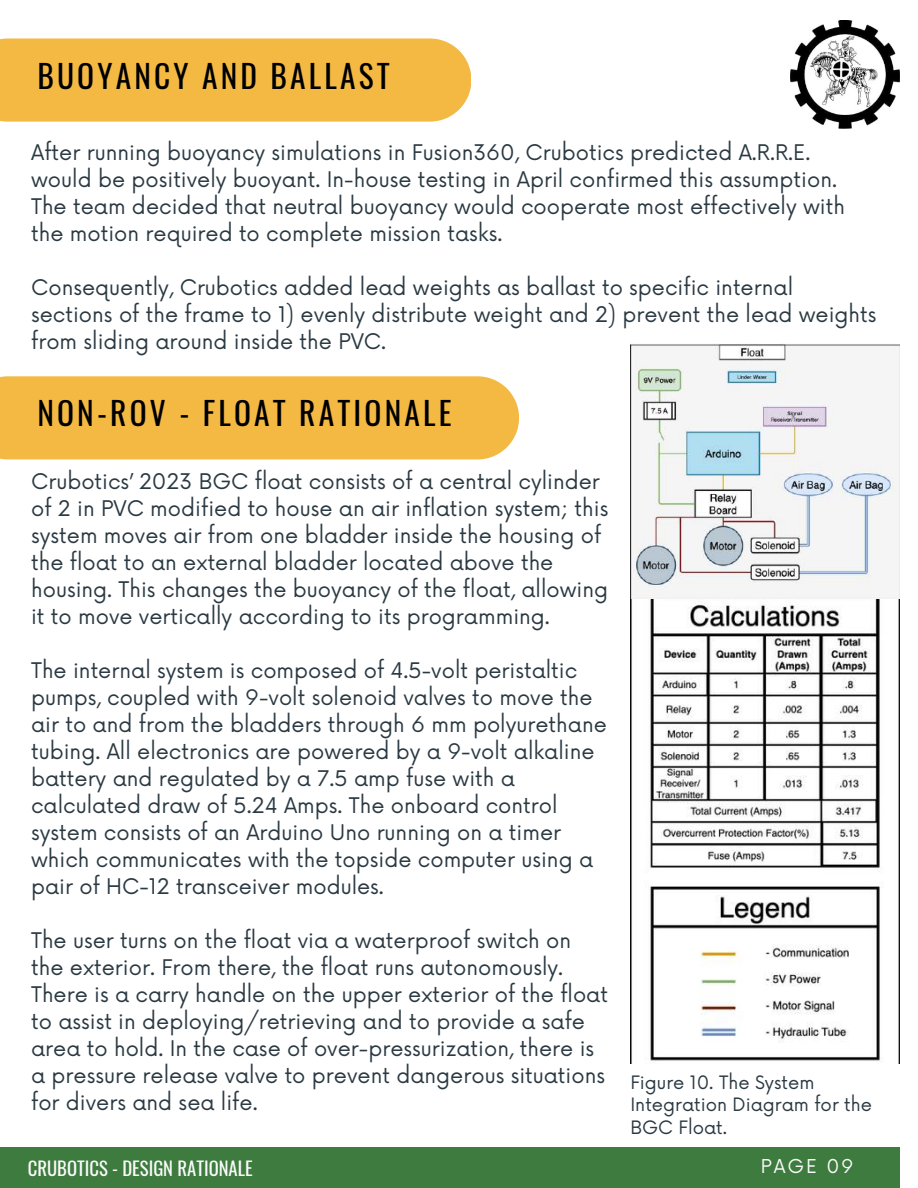
<style>
.page{position:relative;width:918px;height:1188px;background:#fff}
.page>*{position:absolute;margin:0;border:0;box-sizing:border-box;transform-origin:0 0}
.t1{font:31.5px "Oswald";letter-spacing:.1em;color:#000}
.t2{font:21px/27px "Now";color:#2a3942}
.t3{font:18.75px "Oswald";color:#fafafa}
.t4{font:18.75px "Now";letter-spacing:.1em;color:#fafafa}
.t5{font:18px/22.5px "Now";color:#2a3942}
</style>
<div class="page">
<div style="left:0;top:1148px;width:900px;height:40px;background:#3d7b3e"></div>
<img style="left:791px;top:20px;width:109px;height:108px">
<div style="left:0;top:376px;width:519px;height:83px;background:#f3b942"></div>
<div style="left:0;top:38px;width:471px;height:84px;background:#f3b942"></div>
<img style="left:630px;top:344px;width:269px;height:719px">
<h1 class="t1" style="left:37px;top:51px;width:354px">BUOYANCY AND BALLAST</h1>
<p class="t2" style="left:31px;top:140px;width:815px">After running buoyancy simulations in Fusion360, Crubotics predicted A.R.R.E. would be positively buoyant. In-house testing in April confirmed this assumption.<br>The team decided that neutral buoyancy would cooperate most effectively with the motion required to complete mission tasks.</p>
<p class="t2" style="left:31px;top:275px;width:847px">Consequently, Crubotics added lead weights as ballast to specific internal sections of the frame to 1) evenly distribute weight and 2) prevent the lead weights from sliding around inside the PVC.</p>
<h1 class="t1" style="left:37px;top:389px;width:416px">NON-ROV - FLOAT RATIONALE</h1>
<p class="t2" style="left:31px;top:469px;width:579px">Crubotics’ 2023 BGC float consists of a central cylinder of 2 in PVC modified to house an air inflation system; this system moves air from one bladder inside the housing of the float to an external bladder located above the housing. This changes the buoyancy of the float, allowing it to move vertically according to its programming.</p>
<p class="t2" style="left:31px;top:658px;width:577px">The internal system is composed of 4.5-volt peristaltic pumps, coupled with 9-volt solenoid valves to move the air to and from the bladders through 6 mm polyurethane tubing. All electronics are powered by a 9-volt alkaline battery and regulated by a 7.5 amp fuse with a calculated draw of 5.24 Amps. The onboard control system consists of an Arduino Uno running on a timer which communicates with the topside computer using a pair of HC-12 transceiver modules.</p>
<p class="t2" style="left:31px;top:928px;width:578px">The user turns on the float via a waterproof switch on the exterior. From there, the float runs autonomously.<br>There is a carry handle on the upper exterior of the float to assist in deploying/retrieving and to provide a safe area to hold. In the case of over-pressurization, there is a pressure release valve to prevent dangerous situations for divers and sea life.</p>
<p class="t5" style="left:630px;top:1072px;width:243px">Figure 10. The System<br>Integration Diagram for the<br>BGC Float.</p>
<p class="t3" style="left:28px;top:1154px;width:226px">CRUBOTICS - DESIGN RATIONALE</p>
<p class="t4" style="left:761px;top:1155px;width:94px">PAGE 09</p>
</div>
